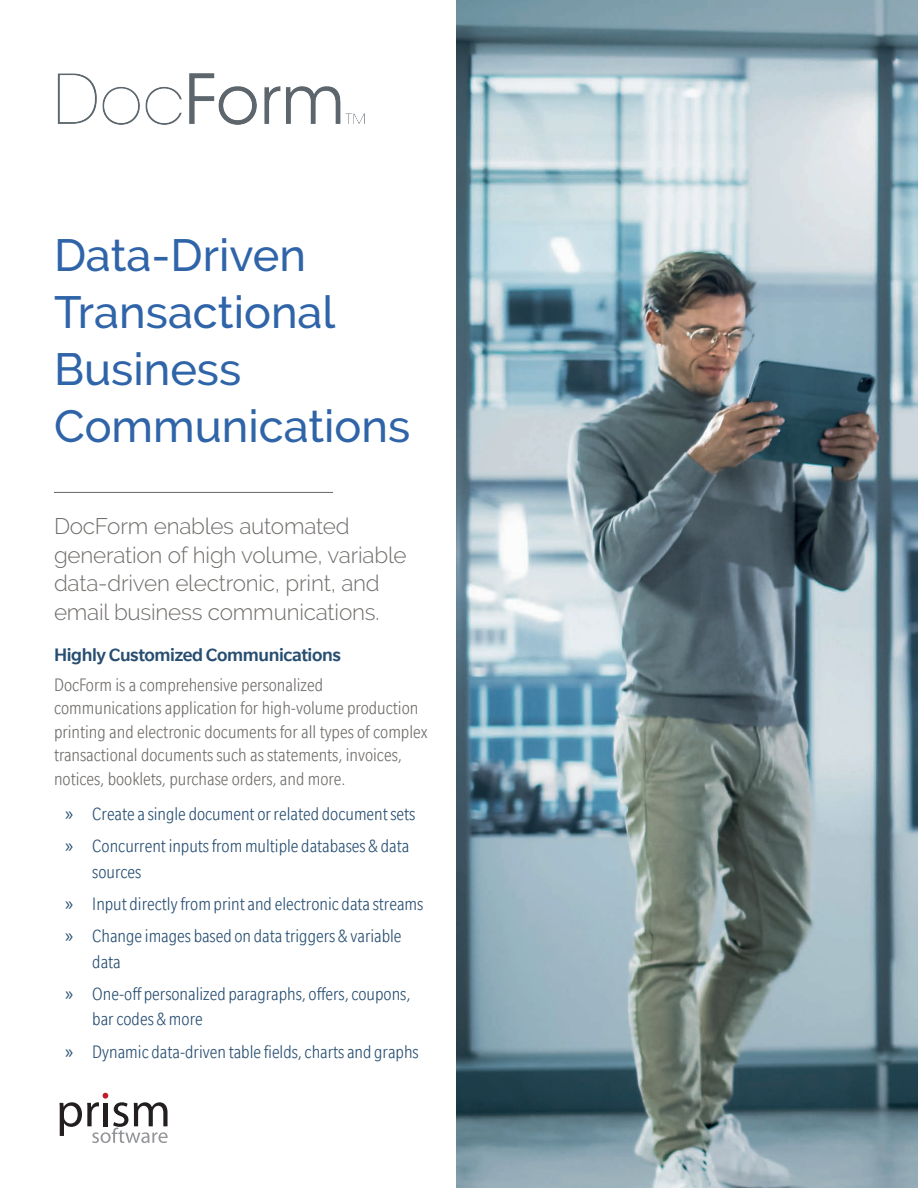
<style>
.page{position:relative;width:918px;height:1188px;background:#fff}
.page>*{position:absolute;margin:0;border:0;box-sizing:border-box;transform-origin:0 0}
.t1{font:500 45px/57px "Raleway";color:#2f64a8}
.t2{font:300 22.5px/28.5px "Raleway";letter-spacing:-.01em;color:#706d6a}
.t3{font:300 condensed 19.5px/32.2px "Slate";color:#274e71}
.t4{font:300 condensed 19.5px/23.4px "Slate";color:#706d6a}
.t5{font:500 19.5px "Slate";letter-spacing:-.02em;color:#274e71}
.s1{font-family:"Slate";font-weight:400;font-stretch:condensed;font-size:27px;color:#fff}
.s2{font-family:"Myriad Pro";font-weight:400;font-stretch:normal}
</style>
<div class="page">
<img style="left:456px;top:0;width:462px;height:1188px">
<hr style="left:54px;top:492px;width:279px;height:1px;background:#656666">
<svg style="left:60px;top:1093px;width:108px;height:50px"></svg>
<img style="left:57px;top:73px;width:307px;height:51px">
<h1 class="t1" style="left:54px;top:226px;width:358px">Data-Driven<br>Transactional<br>Business<br>Communications</h1>
<p class="t2" style="left:54px;top:512px;width:368px">DocForm enables automated generation of high volume, variable data-driven electronic, print, and email business communications. <span class="s1">Doc</span></p>
<p class="t5" style="left:54px;top:644px;width:288px">Highly Customized Communications</p>
<p class="t4" style="left:54px;top:673px;width:375px">DocForm is a comprehensive personalized communications application for high-volume production printing and electronic documents for all types of complex transactional documents such as statements, invoices, notices, booklets, purchase orders, and more.</p>
<p class="t3" style="left:65px;top:798px;width:352px"><span class="s2">»</span> Create a single document or related document sets <span class="s2">»</span> Concurrent inputs from multiple databases &amp; data</p>
<p class="t3" style="left:65px;top:855px;width:360px;text-indent:27px">sources<br><span class="s2">»</span> Input directly from print and electronic data streams <span class="s2">»</span> Change images based on data triggers &amp; variable</p>
<p class="t3" style="left:65px;top:945px;width:347px;text-indent:27px">data<br><span class="s2">»</span> One-off personalized paragraphs, offers, coupons,</p>
<p class="t3" style="left:65px;top:1003px;width:355px;text-indent:27px">bar codes &amp; more<br><span class="s2">»</span> Dynamic data-driven table fields, charts and graphs</p>
</div>
